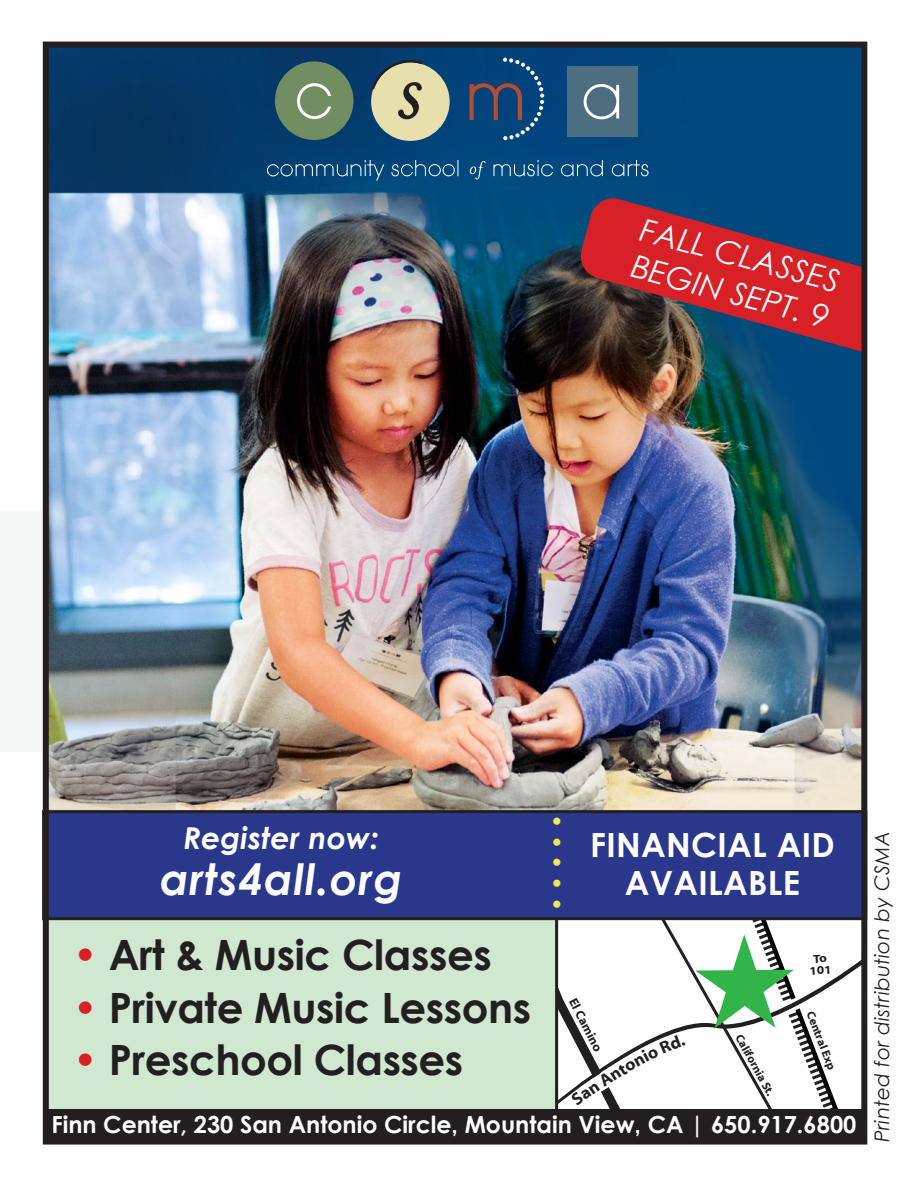
<style>
.page{position:relative;width:918px;height:1188px;background:#fff}
.page>*{position:absolute;margin:0;border:0;box-sizing:border-box;transform-origin:0 0}
.t1{font:italic 700 43.2px "Century Gothic";letter-spacing:.025em;color:#fff}
.t2{font:700 41.85px "Century Gothic";letter-spacing:-.01em;color:#231f20}
.t3{font:700 33.3px/38.1px "Century Gothic";letter-spacing:.01em;color:#fff;text-align:center}
.t4{font:italic 31.5px/37.8px "Century Gothic";color:#fff}
.t5{font:italic 700 30.15px "Century Gothic";letter-spacing:.005em;color:#fff}
.t6{font:700 24px "Century Gothic";color:#edea52}
.t7{font:700 23.55px "Century Gothic";color:#fff}
.t8{font:italic 20.1px "Century Gothic";letter-spacing:.01em;color:#231f20}
.t9{font:700 12.75px "Myriad Web Pro";color:#231f20}
.t10{font:700 11.7px "Myriad Web Pro";color:#231f20}
.t11{font:700 11.7px/11.7px "Myriad Web Pro";color:#231f20;text-align:center;scale:1.1 1}
.s1{color:#d82027}
</style>
<div class="page">
<img style="left:50px;top:49px;width:810px;height:761px">
<div style="left:45px;top:826px;width:822px;height:285px;background:#d0e8d0"></div>
<div style="left:842px;top:958px;width:18px;height:148px;background:#fff"></div>
<div style="left:42px;top:810px;width:825px;height:110px;background:#29388b;border:3px solid #231f20"></div>
<div style="left:46px;top:1109px;width:821px;height:32px;background:#231f20"></div>
<svg style="left:469px;top:161px;width:17px;height:18px"></svg>
<svg style="left:267px;top:160px;width:117px;height:21px"></svg>
<svg style="left:391px;top:160px;width:67px;height:17px"></svg>
<svg style="left:612px;top:160px;width:37px;height:17px"></svg>
<svg style="left:561px;top:160px;width:42px;height:16px"></svg>
<svg style="left:493px;top:160px;width:60px;height:17px"></svg>
<div style="left:275px;top:61px;width:78px;height:79px;background:#738d63;border-radius:50%"></div>
<div style="left:371px;top:62px;width:79px;height:79px;background:#e7dfac;border-radius:50%"></div>
<div style="left:567px;top:66px;width:71px;height:71px;background:#4c6e7f"></div>
<svg style="left:297px;top:83px;width:34px;height:36px"></svg>
<svg style="left:469px;top:58px;width:75px;height:82px"></svg>
<svg style="left:584px;top:84px;width:35px;height:35px"></svg>
<svg style="left:372px;top:60px;width:50px;height:59px"></svg>
<div style="left:43px;top:42px;width:824px;height:1103px;border:6px solid #231f20"></div>
<div style="left:0;top:510px;width:42px;height:242px;background:#f6f8f8"></div>
<svg style="left:578px;top:196px;width:283px;height:156px;fill:#d82027"></svg>
<svg style="left:557px;top:916px;width:285px;height:193px"></svg>
<h3 class="t4" style="left:646px;top:210px;width:207px;rotate:15deg">FALL CLASSES<br>BEGIN SEPT. 9</h3>
<p class="t5" style="left:184px;top:815px;width:197px">Register now:</p>
<h1 class="t1" style="left:160px;top:846px;width:244px">arts4all.org</h1>
<p class="t6" style="left:575px;top:814px;width:98px;rotate:90deg">• • • • •</p>
<h3 class="t3" style="left:590px;top:824px;width:246px">FINANCIAL AID<br>AVAILABLE</h3>
<h2 class="t2" style="left:73px;top:923px;width:420px"><span class="s1">•</span> Art &amp; Music Classes</h2>
<h2 class="t2" style="left:73px;top:976px;width:460px"><span class="s1">•</span> Private Music Lessons</h2>
<h2 class="t2" style="left:73px;top:1028px;width:392px"><span class="s1">•</span> Preschool Classes</h2>
<p class="t11" style="left:809px;top:953px;width:22px;rotate:-3deg">To<br>101</p>
<p class="t10" style="left:816px;top:1010px;width:63px;rotate:69deg">Central Exp</p>
<p class="t9" style="left:579px;top:996px;width:59px;rotate:63deg">El Camino</p>
<p class="t10" style="left:744px;top:1032px;width:70px;rotate:61deg">California St.</p>
<p class="t7" style="left:51px;top:1106px;width:807px">Finn Center, 230 San Antonio Circle‚ Mountain View‚ CA | 650.917.6800</p>
<p class="t8" style="left:868px;top:1142px;width:313px;rotate:-90deg">Printed for distribution by CSMA</p>
</div>
